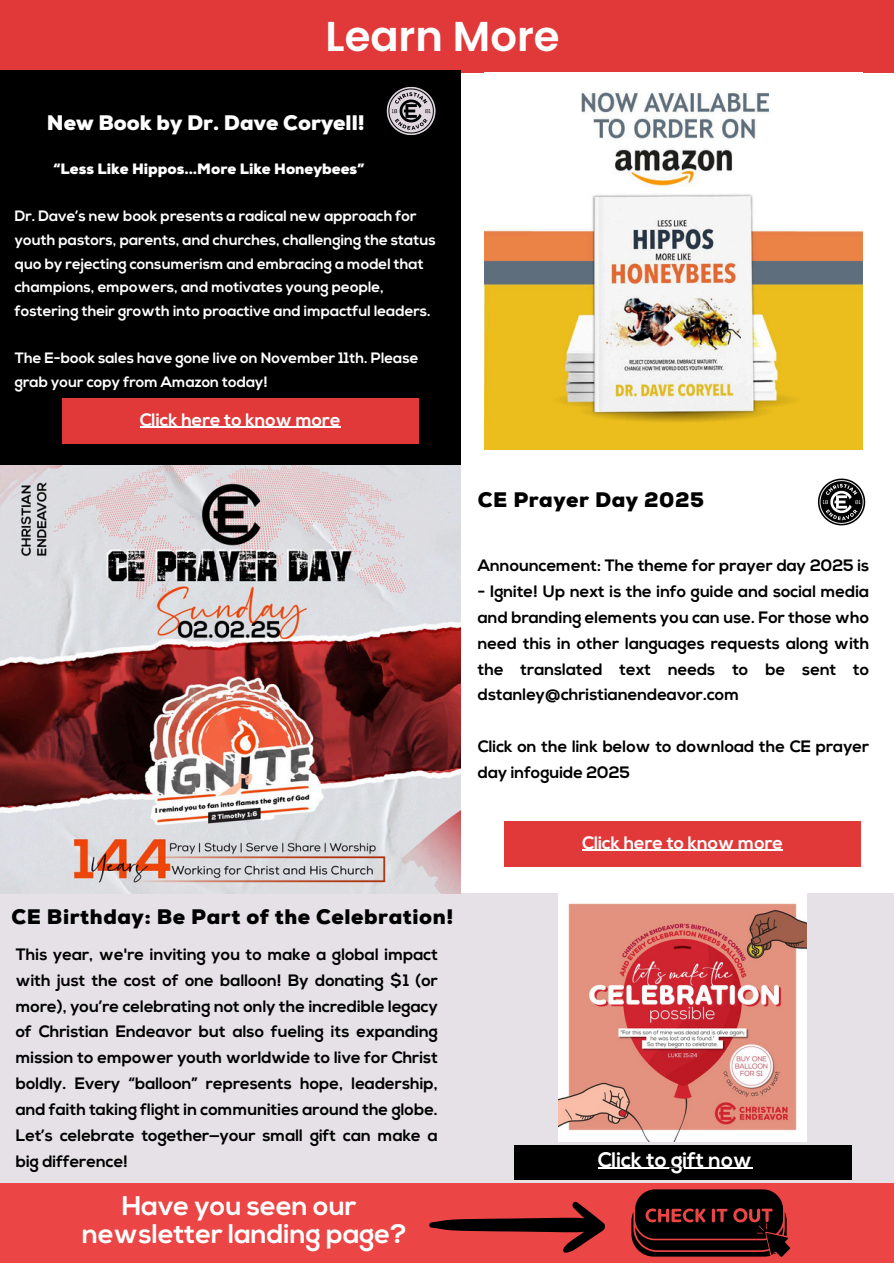
<style>
.page{position:relative;width:894px;height:1264px;background:#fff}
.page>*{position:absolute;margin:0;border:0;box-sizing:border-box;transform-origin:0 0}
.t1{font:600 41.7px "Poppins";color:#fff}
.t2{font:700 27px/28.2px "Nexa";color:#fff;text-align:center}
.t3{font:900 21px "Nexa";letter-spacing:.025em;color:#000}
.t4{font:900 21px "Nexa";color:#fff}
.t5{font:700 21px "Nexa";color:#fff}
.t6{font:700 18px "Nexa";color:#fff}
.t7{font:700 16.5px/25.8px "Nexa";color:#000;text-align:justify}
.t8{font:700 15px/23.7px "Nexa";color:#fff}
.t9{font:900 15px "Nexa";color:#fff}
</style>
<div class="page">
<div style="left:0;top:0;width:893px;height:72px;background:#e13939"></div>
<div style="left:0;top:893px;width:893px;height:290px;background:#e5e1e6"></div>
<div style="left:513px;top:1145px;width:338px;height:34px;background:#000"></div>
<div style="left:0;top:1183px;width:893px;height:79px;background:#ec4545"></div>
<svg style="left:631px;top:1189px;width:158px;height:67px;background:#2e0d0d"></svg>
<svg style="left:429px;top:1201px;width:176px;height:51px"></svg>
<div style="left:0;top:70px;width:460px;height:395px;background:#000"></div>
<img style="left:383px;top:81px;width:55px;height:55px;border-radius:50%">
<div style="left:62px;top:398px;width:356px;height:46px;background:#e13939"></div>
<img style="left:0;top:466px;width:461px;height:427px">
<img style="left:817px;top:478px;width:49px;height:48px">
<div style="left:504px;top:821px;width:356px;height:46px;background:#e13939"></div>
<img style="left:484px;top:92px;width:377px;height:357px">
<img style="left:558px;top:893px;width:248px;height:248px">
<hr style="left:597px;top:1167px;width:155px;height:1px;background:#fff">
<hr style="left:140px;top:427px;width:200px;height:1px;background:#fff">
<hr style="left:582px;top:849px;width:200px;height:2px;background:#fff">
<p class="t1" style="left:325px;top:7px;width:235px">Learn More</p>
<h4 class="t4" style="left:47px;top:114px;width:319px">New Book by Dr. Dave Coryell!</h4>
<h4 class="t9" style="left:53px;top:162px;width:313px">“Less Like Hippos...More Like Honeybees”</h4>
<h3 class="t8" style="left:15px;top:206px;width:422px">Dr. Dave’s new book presents a radical new approach for youth pastors, parents, and churches, challenging the status quo by rejecting consumerism and embracing a model that champions, empowers, and motivates young people, fostering their growth into proactive and impactful leaders.</h3>
<h4 class="t8" style="left:15px;top:347px;width:405px">The E-book sales have gone live on November 11th. Please grab your copy from Amazon today!</h4>
<h3 class="t6" style="left:140px;top:412px;width:202px">Click here to know more</h3>
<h2 class="t3" style="left:12px;top:908px;width:443px">CE Birthday: Be Part of the Celebration!</h2>
<p class="t7" style="left:16px;top:942px;width:423px">This year, we're inviting you to make a global impact with just the cost of one balloon! By donating $1 (or more), you’re celebrating not only the incredible legacy of Christian Endeavor but also fueling its expanding mission to empower youth worldwide to live for Christ boldly. Every “balloon” represents hope, leadership, and faith taking flight in communities around the globe.<br>Let’s celebrate together—your small gift can make a big difference!</p>
<p class="t2" style="left:82px;top:1194px;width:326px">Have you seen our newsletter landing page?</p>
<p class="t3" style="left:477px;top:491px;width:227px">CE Prayer Day 2025</p>
<h4 class="t7" style="left:477px;top:554px;width:393px">Announcement: The theme for prayer day 2025 is</h4>
<h4 class="t7" style="left:477px;top:580px;width:393px">- Ignite! Up next is the info guide and social media and branding elements you can use. For those who need this in other languages requests along with the translated text needs to be sent to dstanley@christianendeavor.com</h4>
<p class="t7" style="left:477px;top:735px;width:393px">Click on the link below to download the CE prayer day infoguide 2025</p>
<h3 class="t6" style="left:582px;top:835px;width:202px">Click here to know more</h3>
<h4 class="t5" style="left:597px;top:1150px;width:156px">Click to gift now</h4>
</div>
